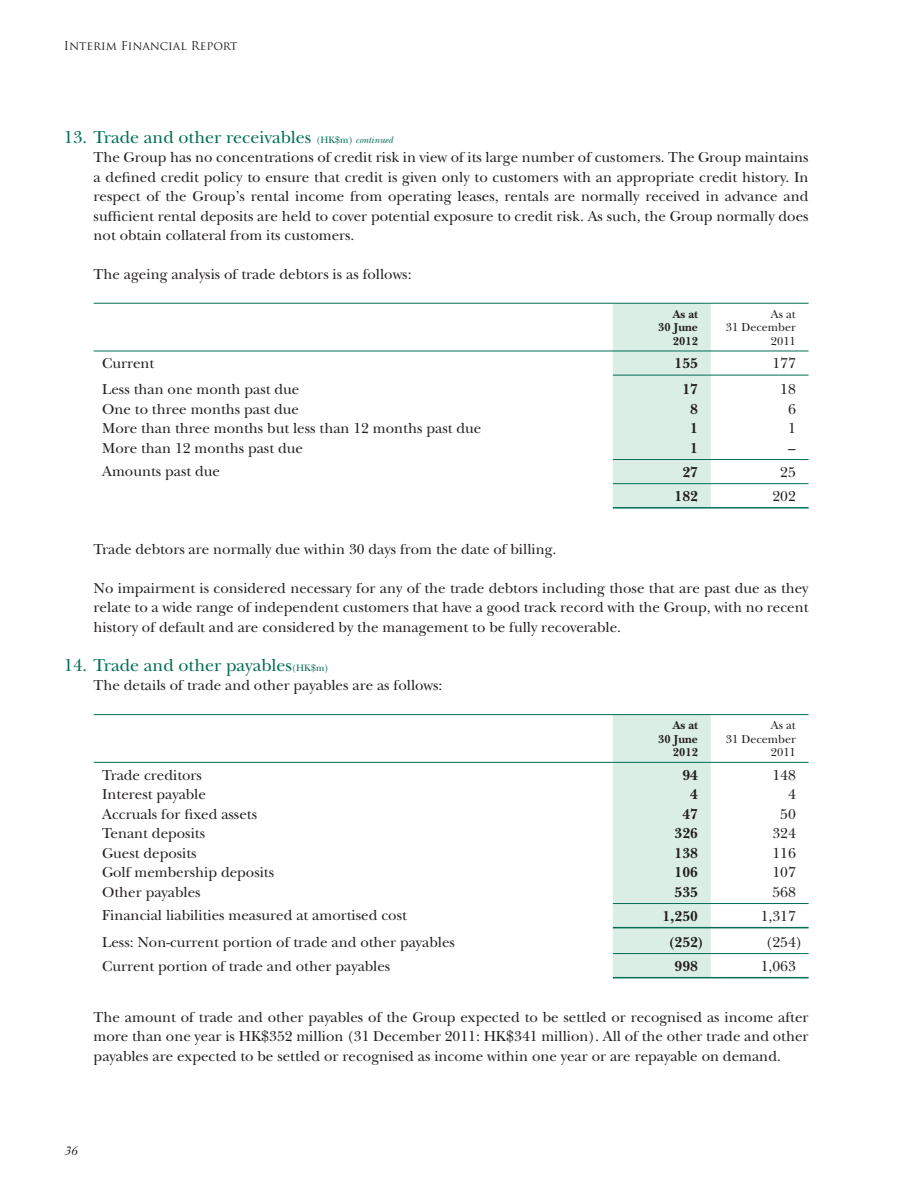
<style>
.page{position:relative;width:915px;height:1191px;background:#fff}
.page>*{position:absolute;margin:0;border:0;box-sizing:border-box;transform-origin:0 0}
.t1{font:18px "New Baskerville Std";color:#016e53}
.t2{font:15px/19.5px "New Baskerville Std";color:#231f20;text-align:justify}
.t3{font:700 15px "New Baskerville Std";color:#231f20}
.t4{font:italic 12.75px "New Baskerville Std";color:#231f20}
.t5{font:12px/13.5px "New Baskerville Std";color:#231f20;text-align:right}
.t6{font:700 12px/13.5px "New Baskerville Std";color:#231f20;text-align:right}
.t7{font:12px "Trajan Pro";color:#231f20}
.s1{font-size:9.75px}
.s2{font-family:"Century Schoolbook";font-size:9.75px}
.s3{font-style:italic;font-size:9.75px}
.s4{font-family:"Century Schoolbook"}
</style>
<div class="page">
<div style="left:612px;top:304px;width:98px;height:203px;background:#daeee6"></div>
<hr style="left:94px;top:303px;width:714px;height:1px;background:#016e53">
<hr style="left:94px;top:350px;width:714px;height:1px;background:#016e53">
<hr style="left:612px;top:375px;width:196px;height:1px;background:#016e53">
<hr style="left:612px;top:459px;width:196px;height:1px;background:#016e53">
<hr style="left:612px;top:483px;width:196px;height:1px;background:#016e53">
<hr style="left:612px;top:507px;width:196px;height:1px;background:#016e53">
<div style="left:612px;top:715px;width:98px;height:262px;background:#daeee6"></div>
<hr style="left:94px;top:714px;width:714px;height:1px;background:#016e53">
<hr style="left:94px;top:762px;width:714px;height:1px;background:#016e53">
<hr style="left:612px;top:903px;width:196px;height:1px;background:#016e53">
<hr style="left:612px;top:953px;width:196px;height:1px;background:#016e53">
<hr style="left:612px;top:977px;width:196px;height:1px;background:#016e53">
<hr style="left:612px;top:927px;width:196px;height:1px;background:#016e53">
<p class="t7" style="left:64px;top:39px;width:175px">Interim Financial Report</p>
<p class="t1" style="left:64px;top:130px;width:331px">13. Trade and other receivables <span class="s1">(HK</span><span class="s2">$</span><span class="s1">m)</span> <span class="s3">continued</span></p>
<p class="t2" style="left:94px;top:149px;width:716px">The Group has no concentrations of credit risk in view of its large number of customers. The Group maintains a defined credit policy to ensure that credit is given only to customers with an appropriate credit history. In respect of the Group’s rental income from operating leases, rentals are normally received in advance and sufficient rental deposits are held to cover potential exposure to credit risk. As such, the Group normally does not obtain collateral from its customers.</p>
<p class="t2" style="left:94px;top:266px;width:319px">The ageing analysis of trade debtors is as follows:</p>
<p class="t6" style="left:658px;top:308px;width:41px">As at<br>30 June<br>2012</p>
<p class="t5" style="left:725px;top:308px;width:71px">As at<br>31 December<br>2011</p>
<p class="t2" style="left:102px;top:355px;width:54px">Current</p>
<p class="t3" style="left:674px;top:357px;width:25px">155</p>
<p class="t2" style="left:772px;top:355px;width:25px">177</p>
<p class="t2" style="left:102px;top:381px;width:199px">Less than one month past due</p>
<p class="t3" style="left:682px;top:383px;width:17px">17</p>
<p class="t2" style="left:780px;top:381px;width:17px">18</p>
<p class="t2" style="left:102px;top:400px;width:198px">One to three months past due</p>
<p class="t3" style="left:690px;top:403px;width:9px">8</p>
<p class="t2" style="left:787px;top:400px;width:9px">6</p>
<p class="t2" style="left:102px;top:420px;width:380px">More than three months but less than 12 months past due</p>
<p class="t3" style="left:690px;top:422px;width:9px">1</p>
<p class="t2" style="left:787px;top:420px;width:9px">1</p>
<p class="t2" style="left:102px;top:439px;width:202px">More than 12 months past due</p>
<p class="t3" style="left:690px;top:442px;width:9px">1</p>
<p class="t2" style="left:788px;top:439px;width:9px">–</p>
<p class="t2" style="left:102px;top:463px;width:119px">Amounts past due</p>
<p class="t3" style="left:682px;top:466px;width:17px">27</p>
<p class="t2" style="left:780px;top:463px;width:17px">25</p>
<p class="t3" style="left:674px;top:490px;width:25px">182</p>
<p class="t2" style="left:772px;top:488px;width:25px">202</p>
<p class="t2" style="left:94px;top:540px;width:464px">Trade debtors are normally due within 30 days from the date of billing.</p>
<p class="t2" style="left:94px;top:579px;width:716px">No impairment is considered necessary for any of the trade debtors including those that are past due as they relate to a wide range of independent customers that have a good track record with the Group, with no recent history of default and are considered by the management to be fully recoverable.</p>
<p class="t1" style="left:64px;top:658px;width:266px">14. Trade and other payables<span class="s1">(HK</span><span class="s2">$</span><span class="s1">m)</span></p>
<p class="t2" style="left:94px;top:677px;width:350px">The details of trade and other payables are as follows:</p>
<p class="t6" style="left:658px;top:719px;width:41px">As at<br>30 June<br>2012</p>
<p class="t5" style="left:725px;top:719px;width:71px">As at<br>31 December<br>2011</p>
<p class="t2" style="left:102px;top:766px;width:101px">Trade creditors</p>
<p class="t3" style="left:682px;top:769px;width:17px">94</p>
<p class="t2" style="left:772px;top:766px;width:25px">148</p>
<p class="t2" style="left:102px;top:786px;width:105px">Interest payable</p>
<p class="t3" style="left:690px;top:788px;width:9px">4</p>
<p class="t2" style="left:787px;top:786px;width:9px">4</p>
<p class="t2" style="left:102px;top:805px;width:156px">Accruals for fixed assets</p>
<p class="t3" style="left:682px;top:808px;width:17px">47</p>
<p class="t2" style="left:780px;top:805px;width:17px">50</p>
<p class="t2" style="left:102px;top:825px;width:104px">Tenant deposits</p>
<p class="t3" style="left:674px;top:827px;width:25px">326</p>
<p class="t2" style="left:772px;top:825px;width:25px">324</p>
<p class="t2" style="left:102px;top:844px;width:96px">Guest deposits</p>
<p class="t3" style="left:674px;top:847px;width:25px">138</p>
<p class="t2" style="left:772px;top:844px;width:25px">116</p>
<p class="t2" style="left:102px;top:864px;width:173px">Golf membership deposits</p>
<p class="t3" style="left:674px;top:866px;width:25px">106</p>
<p class="t2" style="left:772px;top:864px;width:25px">107</p>
<p class="t2" style="left:102px;top:883px;width:100px">Other payables</p>
<p class="t3" style="left:674px;top:886px;width:25px">535</p>
<p class="t2" style="left:772px;top:883px;width:25px">568</p>
<p class="t2" style="left:102px;top:907px;width:306px">Financial liabilities measured at amortised cost</p>
<p class="t3" style="left:662px;top:910px;width:37px">1,250</p>
<p class="t2" style="left:760px;top:907px;width:37px">1,317</p>
<p class="t2" style="left:102px;top:933px;width:354px">Less: Non-current portion of trade and other payables</p>
<p class="t3" style="left:668px;top:936px;width:36px">(252)</p>
<p class="t2" style="left:765px;top:933px;width:38px">(254)</p>
<p class="t2" style="left:102px;top:957px;width:290px">Current portion of trade and other payables</p>
<p class="t3" style="left:674px;top:960px;width:25px">998</p>
<p class="t2" style="left:760px;top:957px;width:37px">1,063</p>
<p class="t2" style="left:94px;top:1008px;width:716px">The amount of trade and other payables of the Group expected to be settled or recognised as income after more than one year is HK<span class="s4">$</span>352 million (31 December 2011: HK<span class="s4">$</span>341 million). All of the other trade and other payables are expected to be settled or recognised as income within one year or are repayable on demand.</p>
<p class="t4" style="left:64px;top:1145px;width:15px">36</p>
</div>
